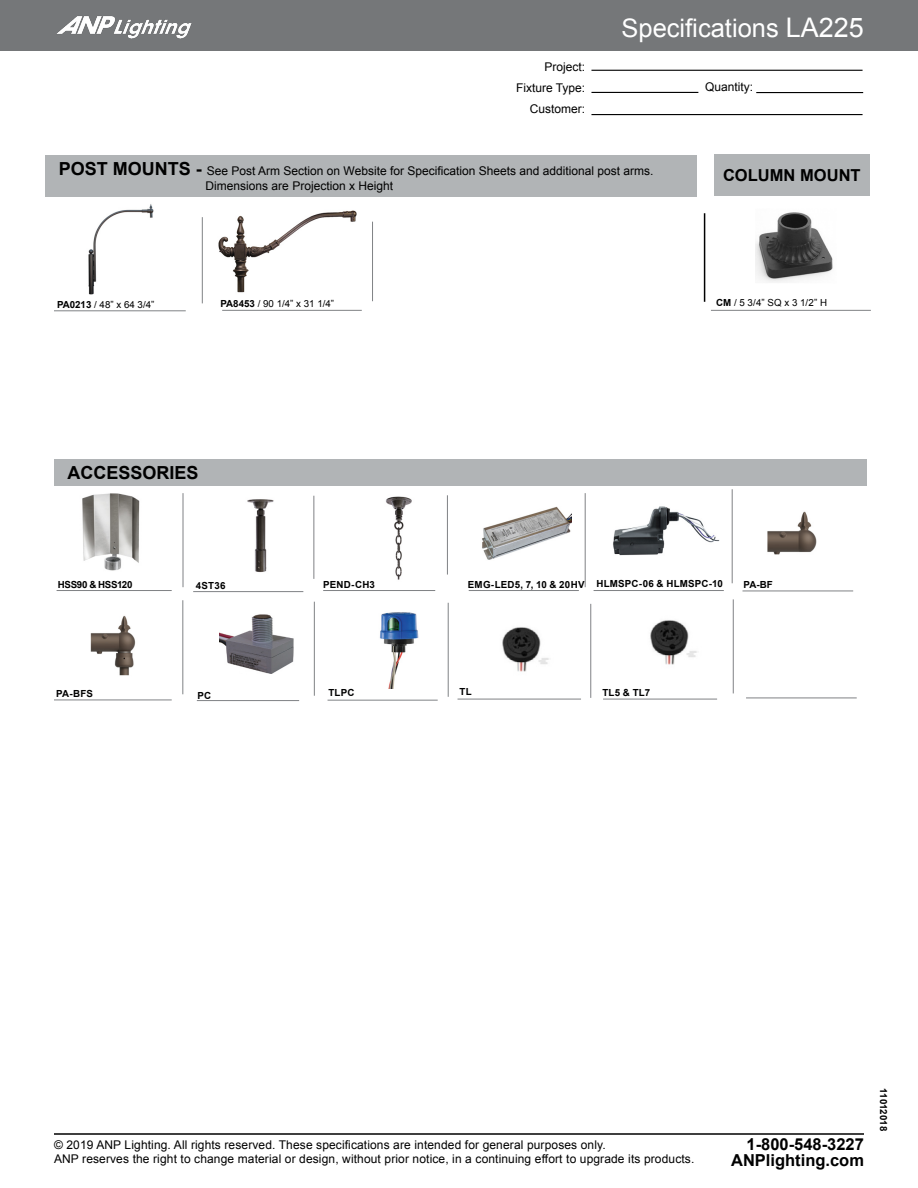
<style>
.page{position:relative;width:918px;height:1188px;background:#fff}
.page>*{position:absolute;margin:0;border:0;box-sizing:border-box;transform-origin:0 0}
.t1{font:25.5px "Arial";color:#fff}
.t2{font:700 18px "Arial";color:#000}
.t3{font:700 16.5px/16.5px "Arial";color:#000;text-align:right}
.t4{font:12px/21px "Arial";letter-spacing:.01em;color:#000}
.t5{font:700 9.75px "Arial";letter-spacing:.015em;color:#000}
.t6{font:9.75px "Arial";color:#000}
.t7{font:700 9.75px "Arial";letter-spacing:-.025em;color:#000}
.t8{font:700 9.75px "Arial";letter-spacing:-.01em;color:#000}
.s1{font-size:27px}
.s2{font-weight:700;font-size:18px}
.s3{font-weight:700}
</style>
<div class="page">
<div style="left:0;top:0;width:918px;height:51px;background:#757779"></div>
<hr style="left:591px;top:70px;width:272px;height:1px;background:#000">
<hr style="left:591px;top:92px;width:107px;height:1px;background:#000">
<hr style="left:591px;top:114px;width:272px;height:1px;background:#000">
<hr style="left:756px;top:92px;width:107px;height:1px;background:#000">
<hr style="left:54px;top:1133px;width:810px;height:2px;background:#000">
<img style="left:56px;top:16px;width:136px;height:23px">
<div style="left:54px;top:459px;width:813px;height:27px;background:#b1b4b6"></div>
<hr style="left:57px;top:590px;width:115px;height:1px;background:#808285">
<hr style="left:183px;top:493px;width:1px;height:94px;background:#808285">
<hr style="left:193px;top:591px;width:110px;height:1px;background:#808285">
<hr style="left:314px;top:496px;width:1px;height:83px;background:#808285">
<hr style="left:447px;top:495px;width:1px;height:80px;background:#808285">
<hr style="left:323px;top:590px;width:112px;height:1px;background:#808285">
<hr style="left:469px;top:590px;width:110px;height:1px;background:#808285">
<hr style="left:585px;top:493px;width:1px;height:94px;background:#808285">
<hr style="left:594px;top:590px;width:130px;height:1px;background:#808285">
<img style="left:482px;top:507px;width:90px;height:53px">
<img style="left:219px;top:614px;width:75px;height:60px">
<img style="left:502px;top:627px;width:47px;height:45px">
<hr style="left:183px;top:600px;width:1px;height:94px;background:#808285">
<hr style="left:54px;top:700px;width:118px;height:1px;background:#808285">
<hr style="left:197px;top:700px;width:102px;height:1px;background:#808285">
<hr style="left:314px;top:602px;width:1px;height:94px;background:#808285">
<hr style="left:328px;top:700px;width:110px;height:1px;background:#808285">
<hr style="left:448px;top:603px;width:1px;height:94px;background:#808285">
<hr style="left:591px;top:604px;width:1px;height:94px;background:#808285">
<hr style="left:458px;top:699px;width:123px;height:1px;background:#808285">
<hr style="left:603px;top:699px;width:114px;height:1px;background:#808285">
<hr style="left:732px;top:489px;width:1px;height:94px;background:#808285">
<hr style="left:742px;top:591px;width:111px;height:1px;background:#808285">
<img style="left:613px;top:506px;width:107px;height:50px">
<img style="left:379px;top:612px;width:40px;height:77px">
<img style="left:247px;top:499px;width:27px;height:74px">
<img style="left:385px;top:496px;width:27px;height:84px">
<img style="left:650px;top:620px;width:47px;height:45px">
<hr style="left:733px;top:599px;width:1px;height:94px;background:#808285">
<hr style="left:746px;top:698px;width:111px;height:1px;background:#808285">
<img style="left:82px;top:493px;width:58px;height:78px">
<img style="left:767px;top:511px;width:50px;height:44px">
<img style="left:90px;top:615px;width:46px;height:61px">
<hr style="left:202px;top:217px;width:1px;height:86px;background:#808285">
<hr style="left:372px;top:222px;width:1px;height:79px;background:#808285">
<hr style="left:704px;top:213px;width:1px;height:89px;background:#000">
<hr style="left:54px;top:311px;width:132px;height:1px;background:#808285">
<hr style="left:222px;top:310px;width:140px;height:1px;background:#808285">
<hr style="left:711px;top:310px;width:160px;height:1px;background:#808285">
<img style="left:756px;top:212px;width:77px;height:70px">
<div style="left:45px;top:155px;width:652px;height:41px;background:#b1b4b6"></div>
<div style="left:714px;top:155px;width:156px;height:41px;background:#b1b4b6"></div>
<img style="left:218px;top:210px;width:139px;height:83px">
<img style="left:88px;top:204px;width:66px;height:91px">
<p class="t4" style="left:516px;top:56px;width:71px;text-align:right">Project:<br>Fixture Type:<br>Customer:</p>
<h1 class="t1" style="left:622px;top:11px;width:244px">Specifications <span class="s1">LA225</span></h1>
<p class="t4" style="left:705px;top:77px;width:50px">Quantity:</p>
<p class="t4" style="left:206px;top:164px;width:449px;line-height:14.4px;text-indent:-147px"><span class="s2">POST MOUNTS -</span> See Post Arm Section on Website for Specification Sheets and additional post arms.<br>Dimensions are Projection x Height</p>
<h3 class="t3" style="left:723px;top:167px;width:139px">COLUMN MOUNT</h3>
<p class="t6" style="left:57px;top:298px;width:99px"><span class="s3">PA0213</span> / 48” x 64 3/4”</p>
<p class="t6" style="left:716px;top:296px;width:113px"><span class="s3">CM</span> / 5 3/4” SQ x 3 1/2” H</p>
<p class="t6" style="left:220px;top:297px;width:115px"><span class="s3">PA8453</span> / 90 1/4” x 31 1/4”</p>
<h2 class="t2" style="left:68px;top:460px;width:133px">ACCESSORIES</h2>
<p class="t7" style="left:58px;top:578px;width:76px">HSS90 &amp; HSS120</p>
<p class="t5" style="left:196px;top:579px;width:31px">4ST36</p>
<p class="t5" style="left:323px;top:578px;width:53px">PEND-CH3</p>
<p class="t5" style="left:468px;top:578px;width:256px">EMG-LED5, 7, 10 &amp; 20HV HLMSPC-06 &amp; HLMSPC-10</p>
<p class="t5" style="left:744px;top:578px;width:31px">PA-BF</p>
<p class="t5" style="left:56px;top:687px;width:38px">PA-BFS</p>
<p class="t5" style="left:198px;top:689px;width:15px">PC</p>
<p class="t5" style="left:329px;top:686px;width:27px">TLPC</p>
<p class="t5" style="left:460px;top:686px;width:14px">TL</p>
<p class="t5" style="left:603px;top:686px;width:49px">TL5 &amp; TL7</p>
<p class="t4" style="left:54px;top:1139px;width:642px;line-height:13.5px">© 2019 ANP Lighting. All rights reserved. These specifications are intended for general purposes only.<br>ANP reserves the right to change material or design, without prior notice, in a continuing effort to upgrade its products.</p>
<h3 class="t3" style="left:731px;top:1136px;width:134px">1-800-548-3227<br>ANPlighting.com</h3>
<p class="t8" style="left:890px;top:1088px;width:44px;rotate:90deg">11012018</p>
</div>
